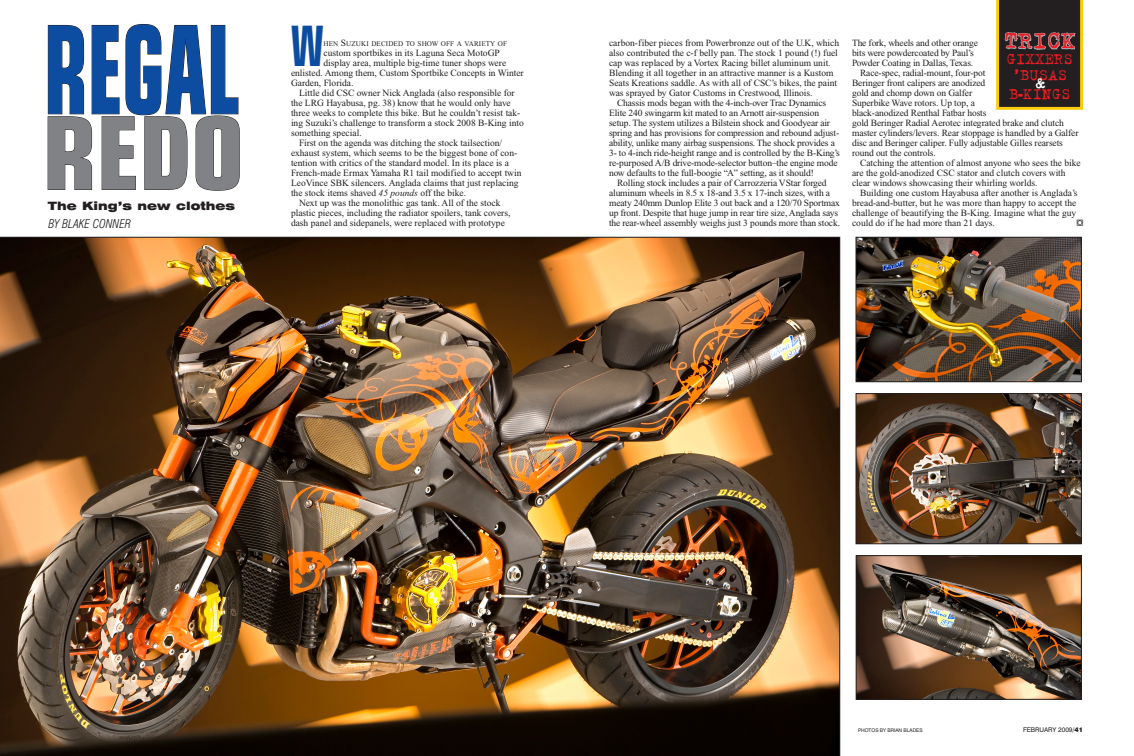
<style>
.page{position:relative;width:1134px;height:756px;background:#fff}
.page>*{position:absolute;margin:0;border:0;box-sizing:border-box;transform-origin:0 0}
.t1{font:700 condensed 122px "Eurostile";color:#0d4da1;scale:.67 1}
.t2{font:700 condensed 100.4px "Eurostile";color:#808285}
.CW_Body_no_indent{font:700 condensed 55.7px "Eurostile";color:#0d4da1;scale:.73 1}
.sportBike_body_text{font:26px "Trixie";color:#ee1d23}
.sportBike_body_text-2{font:17.3px "Trixie";color:#ee1d23}
.sportBike_body_text-3{font:17.3px "Trixie";color:#fff}
.CW_Body_Just{font:italic 300 condensed 12px "Swiss 721 BT";color:#231f20}
.Subtitle{font:900 expanded 11.5px "Swiss 721 BT";color:#231f20}
.CW_Body_Just-2{font:9.5px/10px "Times New Roman";color:#231f20}
.CW_Body_no_indent-2{font:9.5px "Times New Roman";color:#231f20}
.CW_Body_Just-3{font:9.5px "Cycle World Font";color:#231f20}
.CW_Body_no_indent-3{font:7.1px "Times New Roman";letter-spacing:.015em;color:#231f20}
.t3{font:6.5px "Swiss 721 BT";color:#231f20}
.Photo_Credit{font:5px "Swiss 721 BT";color:#231f20}
.s1{font-size:9.5px}
.s2{font-style:italic}
.s3{font-weight:900}
</style>
<div class="page">
<img style="left:858px;top:395px;width:222px;height:147px">
<div style="left:856px;top:393px;width:226px;height:151px;border:1px solid #231f20"></div>
<img style="left:858px;top:557px;width:222px;height:141px">
<div style="left:856px;top:555px;width:226px;height:145px;border:1px solid #231f20"></div>
<img style="left:858px;top:239px;width:222px;height:141px">
<div style="left:856px;top:237px;width:226px;height:145px;border:1px solid #231f20"></div>
<svg style="left:47px;top:24px;width:193px;height:167px"></svg>
<svg style="left:996px;top:0;width:87px;height:110px;background:#403828"></svg>
<img style="left:0;top:237px;width:840px;height:519px">
<p class="t1" style="left:44px;top:-4px;width:294px">REGAL</p>
<p class="t2" style="left:43px;top:93px;width:203px">REDO</p>
<p class="Subtitle" style="left:48px;top:199px;width:189px">The King’s new clothes</p>
<p class="CW_Body_Just" style="left:49px;top:216px;width:84px">BY BLAKE CONNER</p>
<p class="CW_Body_no_indent" style="left:291px;top:12px;width:46px">W</p>
<p class="CW_Body_no_indent-3" style="left:324px;top:40px;width:185px">hen <span class="s1">S</span>uzuki decided to show off a variety of</p>
<p class="CW_Body_no_indent-2" style="left:324px;top:48px;width:178px">custom sportbikes in its Laguna Seca MotoGP</p>
<p class="CW_Body_no_indent-2" style="left:324px;top:58px;width:184px">display area, multiple big-time tuner shops were</p>
<p class="CW_Body_no_indent-2" style="left:291px;top:68px;width:234px">enlisted. Among them, Custom Sportbike Concepts in Winter</p>
<p class="CW_Body_no_indent-2" style="left:291px;top:78px;width:64px">Garden, Florida.</p>
<p class="CW_Body_Just-2" style="left:291px;top:88px;width:234px;text-indent:8px">Little did CSC owner Nick Anglada (also responsible for the LRG Hayabusa, pg. 38) know that he would only have three weeks to complete this bike. But he couldn’t resist tak&shy;ing Suzuki’s challenge to transform a stock 2008 B-King into something special.</p>
<p class="CW_Body_Just-2" style="left:291px;top:138px;width:232px;text-indent:8px">First on the agenda was ditching the stock tailsection/ exhaust system, which seems to be the biggest bone of con&shy;tention with critics of the standard model. In its place is a French-made Ermax Yamaha R1 tail modified to accept twin LeoVince SBK silencers. Anglada claims that just replacing the stock items shaved <span class="s2">45 pounds</span> off the bike.</p>
<p class="CW_Body_Just-2" style="left:291px;top:198px;width:221px;text-align:center">Next up was the monolithic gas tank. All of the stock plastic pieces, including the radiator spoilers, tank covers, dash panel and sidepanels, were replaced with prototype</p>
<p class="CW_Body_Just-2" style="left:609px;top:38px;width:232px">carbon-fiber pieces from Powerbronze out of the U.K, which also contributed the c-f belly pan. The stock 1 pound (!) fuel cap was replaced by a Vortex Racing billet aluminum unit.<br>Blending it all together in an attractive manner is a Kustom Seats Kreations saddle. As with all of CSC’s bikes, the paint was sprayed by Gator Customs in Crestwood, Illinois.</p>
<p class="CW_Body_Just-2" style="left:609px;top:98px;width:232px;text-indent:8px">Chassis mods began with the 4-inch-over Trac Dynamics Elite 240 swingarm kit mated to an Arnott air-suspension setup. The system utilizes a Bilstein shock and Goodyear air spring and has provisions for compression and rebound adjust&shy;ability, unlike many airbag suspensions. The shock provides a 3- to 4-inch ride-height range and is controlled by the B-King’s re-purposed A/B drive-mode-selector button–the engine mode now defaults to the full-boogie “A” setting, as it should!</p>
<p class="CW_Body_Just-2" style="left:609px;top:178px;width:233px;text-indent:8px">Rolling stock includes a pair of Carrozzeria VStar forged aluminum wheels in 8.5 x 18-and 3.5 x 17-inch sizes, with a meaty 240mm Dunlop Elite 3 out back and a 120/70 Sportmax up front. Despite that huge jump in rear tire size, Anglada says the rear-wheel assembly weighs just 3 pounds more than stock.</p>
<p class="sportBike_body_text" style="left:1004px;top:24px;width:73px">TRICK</p>
<p class="sportBike_body_text-2" style="left:1006px;top:48px;width:68px">GIXXERS</p>
<p class="sportBike_body_text-2" style="left:1012px;top:64px;width:57px">’BUSAS</p>
<p class="sportBike_body_text-2" style="left:1009px;top:82px;width:63px">B-KINGS</p>
<p class="CW_Body_Just-2" style="left:852px;top:38px;width:127px">The fork, wheels and other orange bits were powdercoated by Paul’s<br>Powder Coating in Dallas, Texas.</p>
<p class="CW_Body_Just-2" style="left:852px;top:68px;width:228px;text-indent:8px">Race-spec, radial-mount, four-pot<br>Beringer front calipers are anodized<br>gold and chomp down on Galfer<br>Superbike Wave rotors. Up top, a<br>black-anodized Renthal Fatbar hosts<br>gold Beringer Radial Aerotec integrated brake and clutch master cylinders/levers. Rear stoppage is handled by a Galfer disc and Beringer caliper. Fully adjustable Gilles rearsets round out the controls.</p>
<p class="CW_Body_Just-2" style="left:852px;top:158px;width:230px;text-indent:8px">Catching the attention of almost anyone who sees the bike are the gold-anodized CSC stator and clutch covers with clear windows showcasing their whirling worlds.</p>
<p class="CW_Body_Just-2" style="left:852px;top:188px;width:227px;text-indent:8px">Building one custom Hayabusa after another is Anglada’s bread-and-butter, but he was more than happy to accept the challenge of beautifying the B-King. Imagine what the guy could do if he had more than 21 days.</p>
<p class="sportBike_body_text-3" style="left:1036px;top:71px;width:11px">&amp;</p>
<p class="CW_Body_Just-3" style="left:1076px;top:218px;width:8px">•</p>
<p class="Photo_Credit" style="left:858px;top:727px;width:53px">PHOTOS BY BRIAN BLADE</p>
<p class="Photo_Credit" style="left:919px;top:727px;width:5px">S</p>
<p class="t3" style="left:1023px;top:726px;width:61px">FEBRUARY 2009/<span class="s3">41</span></p>
</div>
